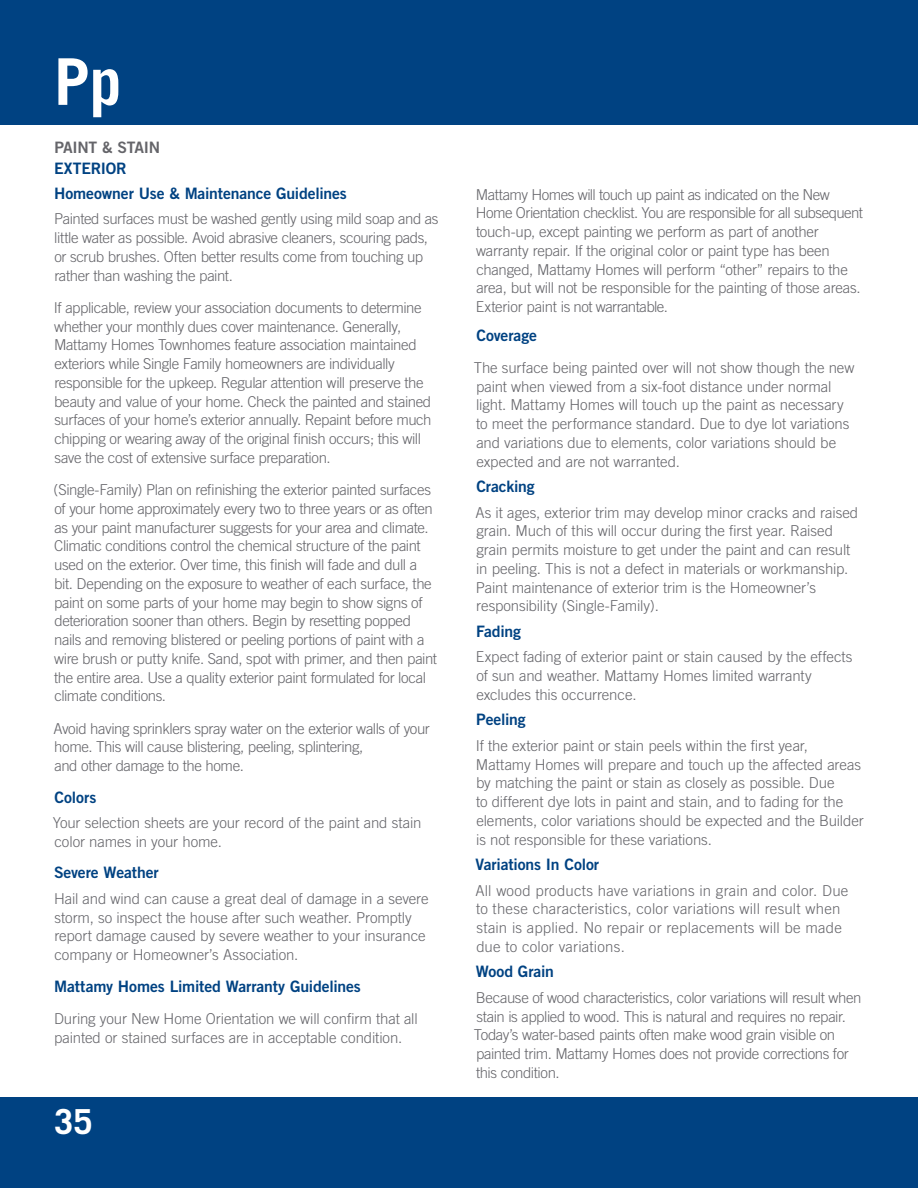
<style>
.page{position:relative;width:918px;height:1188px;background:#fff}
.page>*{position:absolute;margin:0;border:0;box-sizing:border-box;transform-origin:0 0}
.t1{font:700 64.5px "Trade Gothic";color:#fff}
.t2{font:700 34.5px "Trade Gothic";color:#fff}
.t3{font:15.75px/24.8px "Trade Gothic Bold Two";letter-spacing:-.01em;color:#004282}
.t4{font:15.75px "Trade Gothic Bold Two";letter-spacing:-.025em;color:#65656a}
.t5{font:300 15px/18.8px "Trade Gothic";letter-spacing:-.02em;color:#65656a}
.t6{font:300 15px/18.8px "Trade Gothic";letter-spacing:.015em;color:#65656a}
</style>
<div class="page">
<div style="left:0;top:0;width:918px;height:125px;background:#004282"></div>
<div style="left:0;top:1097px;width:918px;height:91px;background:#004282"></div>
<h1 class="t1" style="left:54px;top:42px;width:69px">Pp</h1>
<p class="t4" style="left:54px;top:138px;width:107px">PAINT &amp; STAIN</p>
<p class="t3" style="left:54px;top:156px;width:294px">EXTERIOR<br>Homeowner Use &amp; Maintenance Guidelines</p>
<p class="t5" style="left:54px;top:210px;width:386px">Painted surfaces must be washed gently using mild soap and as little water as possible. Avoid abrasive cleaners, scouring pads, or scrub brushes. Often better results come from touching up rather than washing the paint.</p>
<p class="t5" style="left:54px;top:298px;width:379px">If applicable, review your association documents to determine whether your monthly dues cover maintenance. Generally, Mattamy Homes Townhomes feature association maintained exteriors while Single Family homeowners are individually responsible for the upkeep. Regular attention will preserve the beauty and value of your home. Check the painted and stained surfaces of your home’s exterior annually. Repaint before much chipping or wearing away of the original finish occurs; this will save the cost of extensive surface preparation.</p>
<p class="t5" style="left:54px;top:480px;width:385px">(Single-Family) Plan on refinishing the exterior painted surfaces of your home approximately every two to three years or as often as your paint manufacturer suggests for your area and climate.<br>Climatic conditions control the chemical structure of the paint used on the exterior. Over time, this finish will fade and dull a bit. Depending on the exposure to weather of each surface, the paint on some parts of your home may begin to show signs of deterioration sooner than others. Begin by resetting popped nails and removing blistered or peeling portions of paint with a wire brush or putty knife. Sand, spot with primer, and then paint the entire area. Use a quality exterior paint formulated for local climate conditions.</p>
<p class="t5" style="left:54px;top:719px;width:378px">Avoid having sprinklers spray water on the exterior walls of your home. This will cause blistering, peeling, splintering,<br>and other damage to the home.</p>
<p class="t3" style="left:54px;top:784px;width:43px">Colors</p>
<p class="t5" style="left:53px;top:813px;width:370px">Your selection sheets are your record of the paint and stain color names in your home.</p>
<p class="t3" style="left:54px;top:860px;width:106px">Severe Weather</p>
<p class="t5" style="left:54px;top:889px;width:376px">Hail and wind can cause a great deal of damage in a severe storm, so inspect the house after such weather. Promptly report damage caused by severe weather to your insurance company or Homeowner’s Association.</p>
<p class="t3" style="left:54px;top:973px;width:308px">Mattamy Homes Limited Warranty Guidelines</p>
<p class="t5" style="left:54px;top:1009px;width:365px">During your New Home Orientation we will confirm that all painted or stained surfaces are in acceptable condition.</p>
<h2 class="t2" style="left:54px;top:1101px;width:40px">35</h2>
<p class="t5" style="left:476px;top:185px;width:389px">Mattamy Homes will touch up paint as indicated on the New Home Orientation checklist. You are responsible for all subsequent touch-up, except painting we perform as part of another warranty repair. If the original color or paint type has been changed, Mattamy Homes will perform “other” repairs to the area, but will not be responsible for the painting of those areas.<br>Exterior paint is not warrantable.</p>
<p class="t3" style="left:476px;top:322px;width:62px">Coverage</p>
<p class="t5" style="left:474px;top:358px;width:382px">The surface being painted over will not show though the new paint when viewed from a six-foot distance under normal light. Mattamy Homes will touch up the paint as necessary to meet the performance standard. Due to dye lot variations and variations due to elements, color variations should be expected and are not warranted.</p>
<p class="t3" style="left:476px;top:474px;width:60px">Cracking</p>
<p class="t5" style="left:475px;top:503px;width:384px">As it ages, exterior trim may develop minor cracks and raised grain. Much of this will occur during the first year. Raised grain permits moisture to get under the paint and can result in peeling. This is not a defect in materials or workmanship.<br>Paint maintenance of exterior trim is the Homeowner’s responsibility (Single-Family).</p>
<p class="t3" style="left:476px;top:619px;width:46px">Fading</p>
<p class="t5" style="left:476px;top:648px;width:378px">Expect fading of exterior paint or stain caused by the effects of sun and weather. Mattamy Homes limited warranty excludes this occurrence.</p>
<p class="t3" style="left:476px;top:707px;width:51px">Peeling</p>
<p class="t5" style="left:476px;top:736px;width:389px">If the exterior paint or stain peels within the first year, Mattamy Homes will prepare and touch up the affected areas by matching the paint or stain as closely as possible. Due<br>to different dye lots in paint and stain, and to fading for the elements, color variations should be expected and the Builder is not responsible for these variations.</p>
<p class="t3" style="left:476px;top:852px;width:125px">Variations In Color</p>
<p class="t6" style="left:475px;top:881px;width:374px">All wood products have variations in grain and color. Due to these characteristics, color variations will result when stain is applied. No repair or replacements will be made due to color variations.</p>
<p class="t3" style="left:476px;top:959px;width:80px">Wood Grain</p>
<p class="t5" style="left:474px;top:988px;width:389px">Because of wood characteristics, color variations will result when stain is applied to wood. This is natural and requires no repair.<br>Today’s water-based paints often make wood grain visible on painted trim. Mattamy Homes does not provide corrections for this condition.</p>
</div>
